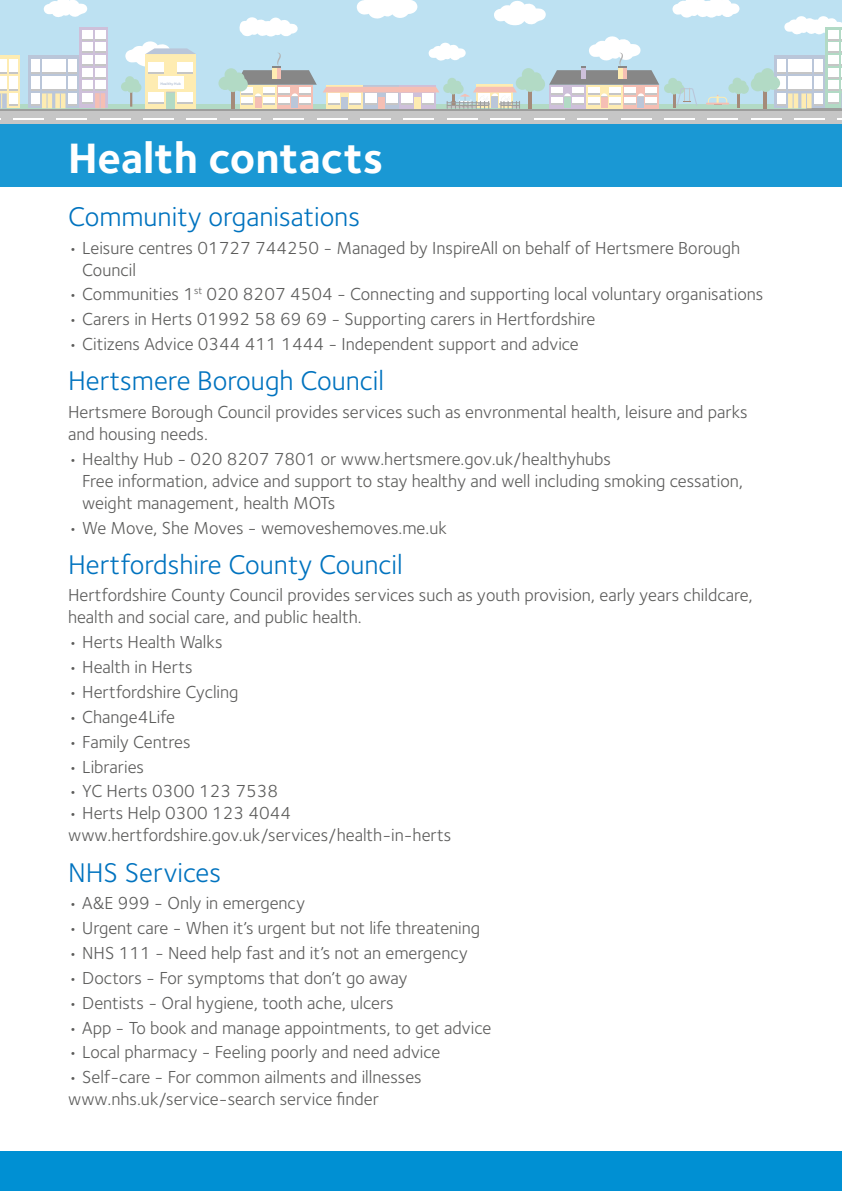
<style>
.page{position:relative;width:842px;height:1191px;background:#fff}
.page>*{position:absolute;margin:0;border:0;box-sizing:border-box;transform-origin:0 0}
.t1{font:700 44px "Foundry Sterling";color:#fff}
.t2{font:28px "Foundry Sterling";color:#0073bf}
.t3{font:18px/22px "Foundry Sterling";color:#5c5c5b}
.t4{font:700 4px "Domus";color:#bac6d9}
</style>
<div class="page">
<hr style="left:841px;top:437px;width:1px;height:45px;background:#1a98d4">
<div style="left:0;top:1151px;width:842px;height:40px;background:#0090d3"></div>
<div style="left:0;top:0;width:842px;height:108px;background:#bde1f2"></div>
<div style="left:0;top:109px;width:842px;height:16px;background:#c6c6c6"></div>
<hr style="left:794px;top:118px;width:31px;height:2px;background:#fff">
<hr style="left:751px;top:118px;width:30px;height:2px;background:#fff">
<hr style="left:708px;top:118px;width:30px;height:2px;background:#fff">
<hr style="left:664px;top:118px;width:31px;height:2px;background:#fff">
<hr style="left:0;top:108px;width:842px;height:2px;background:#9d9d9c">
<hr style="left:621px;top:118px;width:30px;height:2px;background:#fff">
<hr style="left:577px;top:118px;width:31px;height:2px;background:#fff">
<hr style="left:534px;top:118px;width:30px;height:2px;background:#fff">
<hr style="left:491px;top:118px;width:30px;height:2px;background:#fff">
<hr style="left:447px;top:118px;width:31px;height:2px;background:#fff">
<hr style="left:404px;top:118px;width:30px;height:2px;background:#fff">
<hr style="left:360px;top:118px;width:31px;height:2px;background:#fff">
<hr style="left:317px;top:118px;width:30px;height:2px;background:#fff">
<hr style="left:273px;top:118px;width:31px;height:2px;background:#fff">
<hr style="left:230px;top:118px;width:30px;height:2px;background:#fff">
<hr style="left:187px;top:118px;width:30px;height:2px;background:#fff">
<hr style="left:143px;top:118px;width:31px;height:2px;background:#fff">
<hr style="left:100px;top:118px;width:30px;height:2px;background:#fff">
<hr style="left:56px;top:118px;width:31px;height:2px;background:#fff">
<hr style="left:13px;top:118px;width:30px;height:2px;background:#fff">
<svg style="left:44px;top:0;width:43px;height:17px"></svg>
<svg style="left:239px;top:17px;width:59px;height:20px"></svg>
<hr style="left:0;top:104px;width:806px;height:4px;background:#b2dac5">
<hr style="left:130px;top:86px;width:2px;height:21px;background:#a48a7a">
<svg style="left:121px;top:76px;width:20px;height:17px"></svg>
<svg style="left:323px;top:0;width:519px;height:108px"></svg>
<svg style="left:276px;top:97px;width:37px;height:11px"></svg>
<div style="left:292px;top:97px;width:6px;height:11px;background:#bac6d9"></div>
<svg style="left:278px;top:97px;width:12px;height:7px"></svg>
<svg style="left:300px;top:97px;width:11px;height:7px"></svg>
<svg style="left:240px;top:97px;width:36px;height:11px"></svg>
<div style="left:255px;top:97px;width:6px;height:11px;background:#f5bfb4"></div>
<svg style="left:242px;top:97px;width:11px;height:7px"></svg>
<svg style="left:263px;top:97px;width:11px;height:7px"></svg>
<svg style="left:263px;top:104px;width:27px;height:1px"></svg>
<div style="left:145px;top:54px;width:51px;height:54px;background:#feecb2"></div>
<div style="left:166px;top:92px;width:9px;height:16px;background:#b2dac5"></div>
<div style="left:148px;top:92px;width:16px;height:11px;background:#fff"></div>
<svg style="left:148px;top:102px;width:16px;height:1px"></svg>
<div style="left:177px;top:92px;width:16px;height:11px;background:#fff"></div>
<svg style="left:177px;top:102px;width:16px;height:1px"></svg>
<svg style="left:125px;top:41px;width:70px;height:26px"></svg>
<div style="left:158px;top:77px;width:25px;height:12px;background:#fff"></div>
<div style="left:148px;top:63px;width:16px;height:11px;background:#fff"></div>
<svg style="left:148px;top:73px;width:16px;height:1px"></svg>
<div style="left:177px;top:63px;width:16px;height:11px;background:#fff"></div>
<svg style="left:177px;top:73px;width:16px;height:1px"></svg>
<hr style="left:232px;top:86px;width:3px;height:22px;background:#a48a7a">
<svg style="left:218px;top:53px;width:99px;height:44px"></svg>
<svg style="left:79px;top:27px;width:29px;height:81px"></svg>
<div style="left:82px;top:30px;width:10px;height:10px;background:#fff"></div>
<div style="left:95px;top:30px;width:10px;height:10px;background:#fff"></div>
<div style="left:82px;top:43px;width:10px;height:10px;background:#fff"></div>
<div style="left:95px;top:43px;width:10px;height:10px;background:#fff"></div>
<div style="left:82px;top:56px;width:10px;height:10px;background:#fff"></div>
<div style="left:95px;top:56px;width:10px;height:10px;background:#fff"></div>
<div style="left:82px;top:68px;width:10px;height:10px;background:#fff"></div>
<div style="left:95px;top:68px;width:10px;height:10px;background:#fff"></div>
<div style="left:82px;top:81px;width:10px;height:10px;background:#fff"></div>
<div style="left:95px;top:81px;width:10px;height:10px;background:#fff"></div>
<svg style="left:82px;top:39px;width:23px;height:1px"></svg>
<svg style="left:82px;top:52px;width:23px;height:1px"></svg>
<svg style="left:82px;top:64px;width:23px;height:2px"></svg>
<svg style="left:82px;top:77px;width:23px;height:1px"></svg>
<svg style="left:82px;top:89px;width:23px;height:19px"></svg>
<svg style="left:28px;top:56px;width:51px;height:52px"></svg>
<div style="left:68px;top:76px;width:8px;height:15px;background:#fff"></div>
<div style="left:31px;top:76px;width:8px;height:15px;background:#fff"></div>
<div style="left:68px;top:59px;width:8px;height:14px;background:#fff"></div>
<div style="left:31px;top:59px;width:8px;height:14px;background:#fff"></div>
<div style="left:42px;top:76px;width:23px;height:15px;background:#fff"></div>
<div style="left:42px;top:59px;width:23px;height:14px;background:#fff"></div>
<svg style="left:31px;top:90px;width:45px;height:18px"></svg>
<svg style="left:31px;top:72px;width:45px;height:1px"></svg>
<div style="left:0;top:56px;width:20px;height:52px;background:linear-gradient(to right,#feecb2,#feecb2)"></div>
<div style="left:9px;top:76px;width:8px;height:15px;background:#fff"></div>
<div style="left:9px;top:59px;width:8px;height:14px;background:#fff"></div>
<div style="left:0;top:76px;width:7px;height:15px;background:#fff"></div>
<div style="left:0;top:59px;width:7px;height:14px;background:#fff"></div>
<svg style="left:0;top:90px;width:17px;height:18px"></svg>
<svg style="left:0;top:72px;width:17px;height:1px"></svg>
<div style="left:0;top:125px;width:842px;height:62px;background:#1a98d4"></div>
<hr style="left:841px;top:984px;width:1px;height:45px;background:#1a98d4">
<p class="t4" style="left:160px;top:81px;width:22px">Healthy Hub</p>
<h1 class="t1" style="left:68px;top:132px;width:317px">Health contacts</h1>
<h2 class="t2" style="left:68px;top:200px;width:293px">Community organisations</h2>
<p class="t3" style="left:82px;top:236px;width:659px;text-indent:-14px">• Leisure centres 01727 744250 - Managed by InspireAll on behalf of Hertsmere Borough<br>Council</p>
<p class="t3" style="left:68px;top:283px;width:697px">• Communities 1<sup>st</sup> 020 8207 4504 - Connecting and supporting local voluntary organisations</p>
<p class="t3" style="left:68px;top:308px;width:529px">• Carers in Herts 01992 58 69 69 - Supporting carers in Hertfordshire</p>
<p class="t3" style="left:68px;top:333px;width:512px">• Citizens Advice 0344 411 1444 - Independent support and advice</p>
<h2 class="t2" style="left:68px;top:365px;width:317px">Hertsmere Borough Council</h2>
<p class="t3" style="left:68px;top:401px;width:681px">Hertsmere Borough Council provides services such as envronmental health, leisure and parks and housing needs.</p>
<p class="t3" style="left:82px;top:447px;width:662px;text-indent:-14px">• Healthy Hub - 020 8207 7801 or www.hertsmere.gov.uk/healthyhubs<br>Free information, advice and support to stay healthy and well including smoking cessation, weight management, health MOTs</p>
<p class="t3" style="left:68px;top:516px;width:380px">• We Move, She Moves - wemoveshemoves.me.uk</p>
<h2 class="t2" style="left:68px;top:548px;width:336px">Hertfordshire County Council</h2>
<p class="t3" style="left:68px;top:584px;width:686px">Hertfordshire County Council provides services such as youth provision, early years childcare, health and social care, and public health.</p>
<p class="t3" style="left:68px;top:631px;width:156px">• Herts Health Walks</p>
<p class="t3" style="left:68px;top:656px;width:126px">• Health in Herts</p>
<p class="t3" style="left:68px;top:681px;width:172px">• Hertfordshire Cycling</p>
<p class="t3" style="left:68px;top:705px;width:109px">• Change4Life</p>
<p class="t3" style="left:68px;top:730px;width:124px">• Family Centres</p>
<p class="t3" style="left:68px;top:755px;width:78px">• Libraries</p>
<p class="t3" style="left:68px;top:780px;width:212px">• YC Herts 0300 123 7538</p>
<p class="t3" style="left:68px;top:802px;width:385px">• Herts Help 0300 123 4044 www.hertfordshire.gov.uk/services/health-in-herts</p>
<h2 class="t2" style="left:68px;top:856px;width:154px">NHS Services</h2>
<p class="t3" style="left:68px;top:892px;width:238px">• A&amp;E 999 - Only in emergency</p>
<p class="t3" style="left:68px;top:917px;width:414px">• Urgent care - When it’s urgent but not life threatening</p>
<p class="t3" style="left:68px;top:941px;width:401px">• NHS 111 - Need help fast and it’s not an emergency</p>
<p class="t3" style="left:68px;top:966px;width:341px">• Doctors - For symptoms that don’t go away</p>
<p class="t3" style="left:68px;top:991px;width:327px">• Dentists - Oral hygiene, tooth ache, ulcers</p>
<p class="t3" style="left:68px;top:1016px;width:425px">• App - To book and manage appointments, to get advice</p>
<p class="t3" style="left:68px;top:1041px;width:374px">• Local pharmacy - Feeling poorly and need advice</p>
<p class="t3" style="left:68px;top:1066px;width:355px">• Self-care - For common ailments and illnesses www.nhs.uk/service-search service finder</p>
</div>
